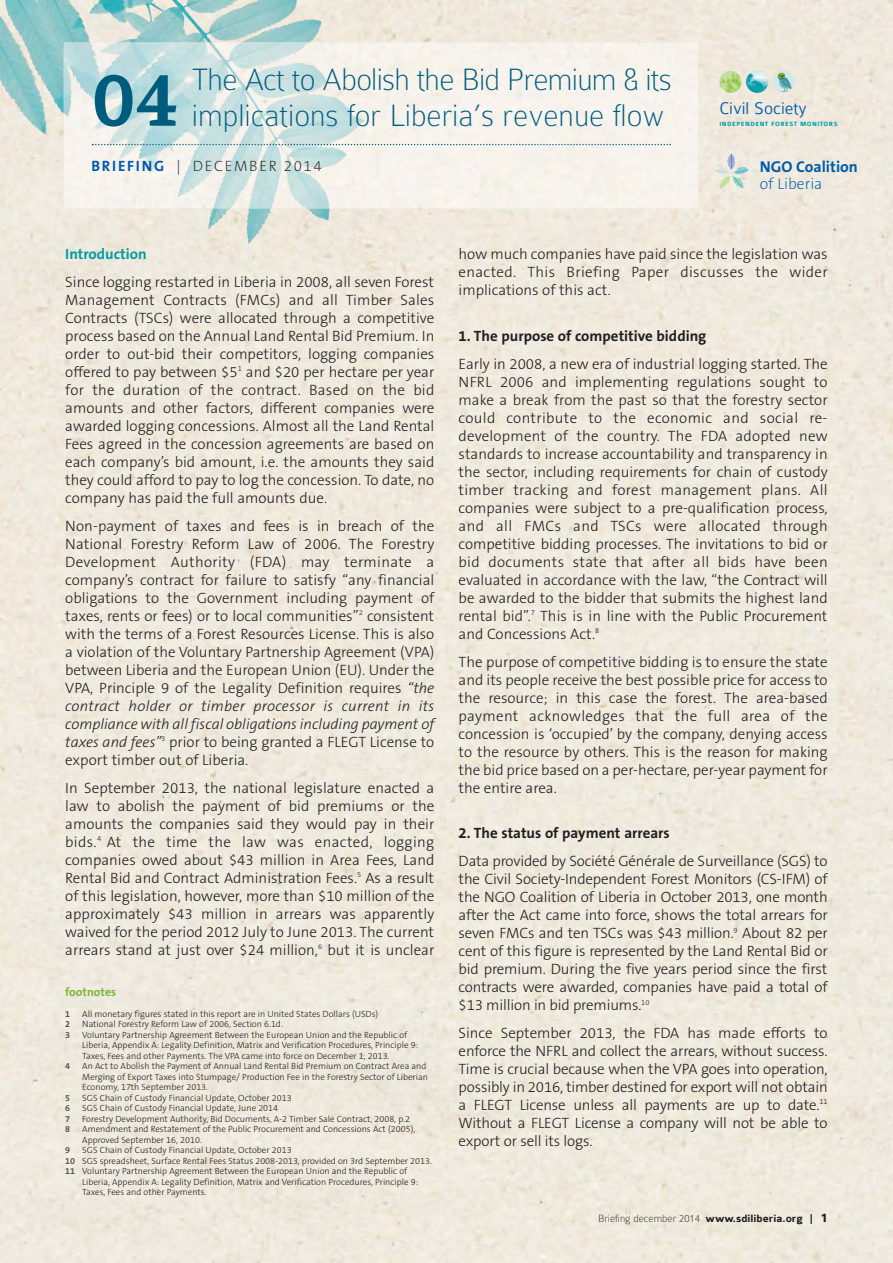
<style>
.page{position:relative;width:893px;height:1263px;background:#fff}
.page>*{position:absolute;margin:0;border:0;box-sizing:border-box;transform-origin:0 0}
.t1{font:700 71.85px "Parry";color:#005c7e}
.t2{font:100 33px/36px "Colaborate";color:#005c7e}
.t3{font:300 18.15px "Colaborate";color:#005aaa}
.t4{font:700 15.75px "The Sans B7";color:#005aaa}
.t5{font:200 15.75px "The Sans B2";color:#005aaa}
.t6{font:300 15px/18px "The Sans B3";color:#231f20;text-align:justify}
.t7{font:700 15px "The Sans B7";color:#231f20}
.t8{font:200 15px "The Sans B2";letter-spacing:.11em;color:#231f20}
.t9{font:700 15px "The Sans B7";color:#009ca5}
.t10{font:700 12px "The Sans B7";color:#7fb439}
.t11{font:100 11.25px "Colaborate";color:#231f20}
.t12{font:300 9px/10.5px "The Sans B3";color:#231f20}
.t13{font:700 9px "The Sans B7";color:#58595b}
.t14{font:700 6.6px "Colaborate";letter-spacing:.055em;color:#009ca5}
.s1{font-family:"The Sans B7";font-weight:700;color:#005aaa}
.s2{font-style:italic}
.s3{font-family:"The Sans B7";font-weight:700;color:#58595b}
.s4{font-weight:700}
.s5{font-weight:700;font-size:13.5px}
</style>
<div class="page">
<img style="left:0;top:0;width:893px;height:1263px">
<img style="left:719px;top:71px;width:22px;height:22px;border-radius:50%">
<img style="left:746px;top:71px;width:22px;height:22px;border-radius:50%">
<div style="left:773px;top:71px;width:22px;height:22px;background:#d1e9eb;border-radius:50%"></div>
<svg style="left:777px;top:70px;width:15px;height:22px"></svg>
<img style="left:0;top:0;width:90px;height:113px">
<img style="left:64px;top:73px;width:64px;height:135px">
<img style="left:64px;top:43px;width:157px;height:30px">
<svg style="left:92px;top:144px;width:579px;height:1px"></svg>
<img style="left:728px;top:154px;width:7px;height:16px">
<img style="left:714px;top:167px;width:16px;height:7px">
<svg style="left:720px;top:176px;width:23px;height:12px"></svg>
<img style="left:733px;top:167px;width:16px;height:7px">
<h2 class="t2" style="left:192px;top:64px;width:481px">The Act to Abolish the Bid Premium &amp; its implications for Liberia’s revenue flow</h2>
<p class="t8" style="left:91px;top:159px;width:232px"><span class="s1">BRIEFING</span> | DECEMBER 2014</p>
<h1 class="t1" style="left:92px;top:59px;width:88px">04</h1>
<p class="t3" style="left:719px;top:99px;width:89px">Civil Society</p>
<p class="t14" style="left:719px;top:121px;width:120px">INDEPENDENT FOREST MONITORS</p>
<p class="t4" style="left:760px;top:158px;width:100px">NGO Coalition</p>
<p class="t5" style="left:760px;top:175px;width:64px">of Liberia</p>
<p class="t9" style="left:65px;top:246px;width:83px">Introduction</p>
<p class="t6" style="left:65px;top:273px;width:371px">Since logging restarted in Liberia in 2008, all seven Forest Management Contracts (FMCs) and all Timber Sales Contracts (TSCs) were allocated through a competitive process based on the Annual Land Rental Bid Premium. In order to out-bid their competitors, logging companies offered to pay between $5<sup>1</sup> and $20 per hectare per year for the duration of the contract. Based on the bid amounts and other factors, different companies were awarded logging concessions. Almost all the Land Rental Fees agreed in the concession agreements are based on each company’s bid amount, i.e. the amounts they said they could afford to pay to log the concession. To date, no company has paid the full amounts due.</p>
<p class="t6" style="left:65px;top:517px;width:371px">Non-payment of taxes and fees is in breach of the National Forestry Reform Law of 2006. The Forestry Development Authority (FDA) may terminate a company’s contract for failure to satisfy “any financial obligations to the Government including payment of taxes, rents or fees) or to local communities”<sup>2</sup> consistent with the terms of a Forest Resources License. This is also a violation of the Voluntary Partnership Agreement (VPA) between Liberia and the European Union (EU). Under the VPA, Principle 9 of the Legality Definition requires <span class="s2">“the contract holder or timber processor is current in its compliance with all fiscal obligations including payment of taxes and fees”</span><sup>3</sup> prior to being granted a FLEGT License to export timber out of Liberia.</p>
<p class="t6" style="left:65px;top:779px;width:371px">In September 2013, the national legislature enacted a law to abolish the payment of bid premiums or the amounts the companies said they would pay in their bids.<sup>4</sup> At the time the law was enacted, logging companies owed about $43 million in Area Fees, Land Rental Bid and Contract Administration Fees.<sup>5</sup> As a result of this legislation, however, more than $10 million of the approximately $43 million in arrears was apparently waived for the period 2012 July to June 2013. The current arrears stand at just over $24 million,<sup>6</sup> but it is unclear</p>
<p class="t10" style="left:65px;top:986px;width:52px">footnotes</p>
<p class="t13" style="left:65px;top:1009px;width:6px">1</p>
<p class="t12" style="left:82px;top:1009px;width:297px">All monetary figures stated in this report are in United States Dollars (USDs)</p>
<p class="t13" style="left:65px;top:1020px;width:6px">2</p>
<p class="t12" style="left:82px;top:1019px;width:202px">National Forestry Reform Law of 2006, Section 6.1d.</p>
<p class="t13" style="left:65px;top:1030px;width:6px">3</p>
<p class="t12" style="left:82px;top:1030px;width:337px">Voluntary Partnership Agreement Between the European Union and the Republic of<br>Liberia, Appendix A: Legality Definition, Matrix and Verification Procedures, Principle 9:<br>Taxes, Fees and other Payments. The VPA came into force on December 1, 2013.</p>
<p class="t13" style="left:65px;top:1062px;width:6px">4</p>
<p class="t12" style="left:82px;top:1061px;width:347px">An Act to Abolish the Payment of Annual Land Rental Bid Premium on Contract Area and<br>Merging of Export Taxes into Stumpage/ Production Fee in the Forestry Sector of Liberian<br>Economy, 17th September 2013.</p>
<p class="t13" style="left:65px;top:1093px;width:6px">5</p>
<p class="t12" style="left:82px;top:1093px;width:211px">SGS Chain of Custody Financial Update, October 2013</p>
<p class="t13" style="left:65px;top:1104px;width:6px">6</p>
<p class="t12" style="left:82px;top:1103px;width:197px">SGS Chain of Custody Financial Update, June 2014</p>
<p class="t13" style="left:65px;top:1114px;width:6px">7</p>
<p class="t12" style="left:82px;top:1114px;width:329px">Forestry Development Authority, Bid Documents, A-2 Timber Sale Contract, 2008, p.2</p>
<p class="t13" style="left:65px;top:1125px;width:6px">8</p>
<p class="t12" style="left:82px;top:1124px;width:334px">Amendment and Restatement of the Public Procurement and Concessions Act (2005),<br>Approved September 16, 2010.</p>
<p class="t13" style="left:65px;top:1146px;width:6px">9</p>
<p class="t12" style="left:82px;top:1145px;width:211px">SGS Chain of Custody Financial Update, October 2013</p>
<p class="t12" style="left:65px;top:1156px;width:368px"><span class="s3">10</span> SGS spreadsheet, Surface Rental Fees Status 2008-2013, provided on 3rd September 2013.</p>
<p class="t12" style="left:65px;top:1166px;width:344px"><span class="s3">11</span> Voluntary Partnership Agreement Between the European Union and the Republic of</p>
<p class="t12" style="left:82px;top:1177px;width:337px">Liberia, Appendix A: Legality Definition, Matrix and Verification Procedures, Principle 9:</p>
<p class="t12" style="left:82px;top:1187px;width:126px">Taxes, Fees and other Payments.</p>
<p class="t6" style="left:459px;top:246px;width:371px">how much companies have paid since the legislation was enacted. This Briefing Paper discusses the wider implications of this act.</p>
<p class="t7" style="left:459px;top:328px;width:249px">1. The purpose of competitive bidding</p>
<p class="t6" style="left:459px;top:355px;width:371px">Early in 2008, a new era of industrial logging started. The NFRL 2006 and implementing regulations sought to make a break from the past so that the forestry sector could contribute to the economic and social re&shy;development of the country. The FDA adopted new standards to increase accountability and transparency in the sector, including requirements for chain of custody timber tracking and forest management plans. All companies were subject to a pre-qualification process, and all FMCs and TSCs were allocated through competitive bidding processes. The invitations to bid or bid documents state that after all bids have been evaluated in accordance with the law, “the Contract will be awarded to the bidder that submits the highest land rental bid”.<sup>7</sup> This is in line with the Public Procurement and Concessions Act.<sup>8</sup></p>
<p class="t6" style="left:459px;top:653px;width:371px">The purpose of competitive bidding is to ensure the state and its people receive the best possible price for access to the resource; in this case the forest. The area-based payment acknowledges that the full area of the concession is ‘occupied’ by the company, denying access to the resource by others. This is the reason for making the bid price based on a per-hectare, per-year payment for the entire area.</p>
<p class="t7" style="left:459px;top:825px;width:213px">2. The status of payment arrears</p>
<p class="t6" style="left:459px;top:852px;width:371px">Data provided by Société Générale de Surveillance (SGS) to the Civil Society-Independent Forest Monitors (CS-IFM) of the NGO Coalition of Liberia in October 2013, one month after the Act came into force, shows the total arrears for seven FMCs and ten TSCs was $43 million.<sup>9</sup> About 82 per cent of this figure is represented by the Land Rental Bid or bid premium. During the five years period since the first contracts were awarded, companies have paid a total of $13 million in bid premiums.<sup>10</sup></p>
<p class="t6" style="left:459px;top:1024px;width:371px">Since September 2013, the FDA has made efforts to enforce the NFRL and collect the arrears, without success.<br>Time is crucial because when the VPA goes into operation, possibly in 2016, timber destined for export will not obtain a FLEGT License unless all payments are up to date.<sup>11<br></sup>Without a FLEGT License a company will not be able to export or sell its logs.</p>
<p class="t11" style="left:598px;top:1214px;width:231px">Briefing december 2014 <span class="s4">www.sdiliberia.org |</span> <span class="s5">1</span></p>
</div>
